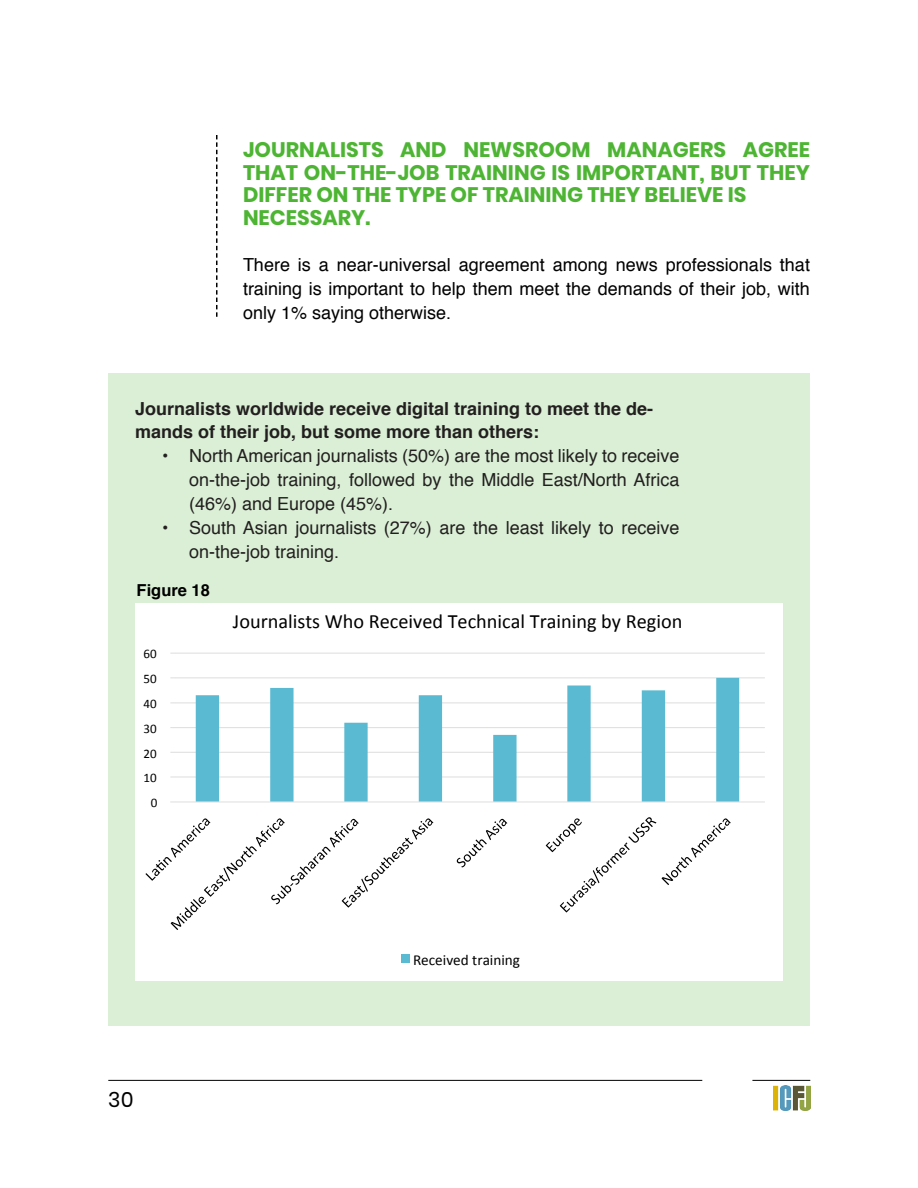
<style>
.page{position:relative;width:918px;height:1188px;background:#fff}
.page>*{position:absolute;margin:0;border:0;box-sizing:border-box;transform-origin:0 0}
.t1{font:700 21px/22.5px "Poppins";color:#4db533}
.t2{font:21px "Poppins";color:#000}
.t3{font:20.25px "Calibri";color:#000}
.t4{font:18px/24px "Helvetica";color:#231f20;text-align:justify}
.t5{font:18px/24px "Helvetica";color:#000;text-align:justify}
.t6{font:700 18px/22.5px "Helvetica";color:#231f20}
.t7{font:700 16.5px "Helvetica";color:#000}
.t8{font:15.15px "Calibri";color:#000}
.t9{font:13.05px "Calibri";color:#000}
</style>
<div class="page">
<div style="left:108px;top:374px;width:702px;height:652px;background:#daefd5"></div>
<svg style="left:135px;top:603px;width:648px;height:377px;background:#eef6f8"></svg>
<svg style="left:216px;top:135px;width:2px;height:182px"></svg>
<img style="left:774px;top:1085px;width:36px;height:25px">
<hr style="left:752px;top:1080px;width:58px;height:1px;background:#000">
<hr style="left:108px;top:1080px;width:594px;height:1px;background:#000">
<p class="t1" style="left:243px;top:139px;width:568px">JOURNALISTS AND NEWSROOM MANAGERS AGREE THAT ON-THE-JOB TRAINING IS IMPORTANT, BUT THEY DIFFER ON THE TYPE OF TRAINING THEY BELIEVE IS NECESSARY.</p>
<p class="t5" style="left:243px;top:253px;width:569px">There is a near-universal agreement among news professionals that training is important to help them meet the demands of their job, with only 1% saying otherwise.</p>
<p class="t6" style="left:135px;top:398px;width:520px">Journalists worldwide receive digital training to meet the de&shy;mands of their job, but some more than others:</p>
<p class="t4" style="left:189px;top:444px;width:492px;text-indent:-27px">• North American journalists (50%) are the most likely to receive on-the-job training, followed by the Middle East/North Africa (46%) and Europe (45%).</p>
<p class="t4" style="left:189px;top:516px;width:492px;text-indent:-27px">• South Asian journalists (27%) are the least likely to receive on-the-job training.</p>
<p class="t7" style="left:137px;top:577px;width:75px">Figure 18</p>
<p class="t9" style="left:144px;top:646px;width:15px">60</p>
<p class="t9" style="left:144px;top:671px;width:15px">50</p>
<p class="t9" style="left:144px;top:695px;width:15px">40</p>
<p class="t9" style="left:144px;top:720px;width:15px">30</p>
<p class="t9" style="left:144px;top:745px;width:15px">20</p>
<p class="t9" style="left:144px;top:770px;width:15px">10</p>
<p class="t9" style="left:151px;top:795px;width:8px">0</p>
<p class="t3" style="left:233px;top:609px;width:451px">Journalists Who Received Technical Training by Region</p>
<p class="t2" style="left:108px;top:1088px;width:27px">30</p>
<p class="t8" style="left:413px;top:950px;width:109px">Received training</p>
</div>
